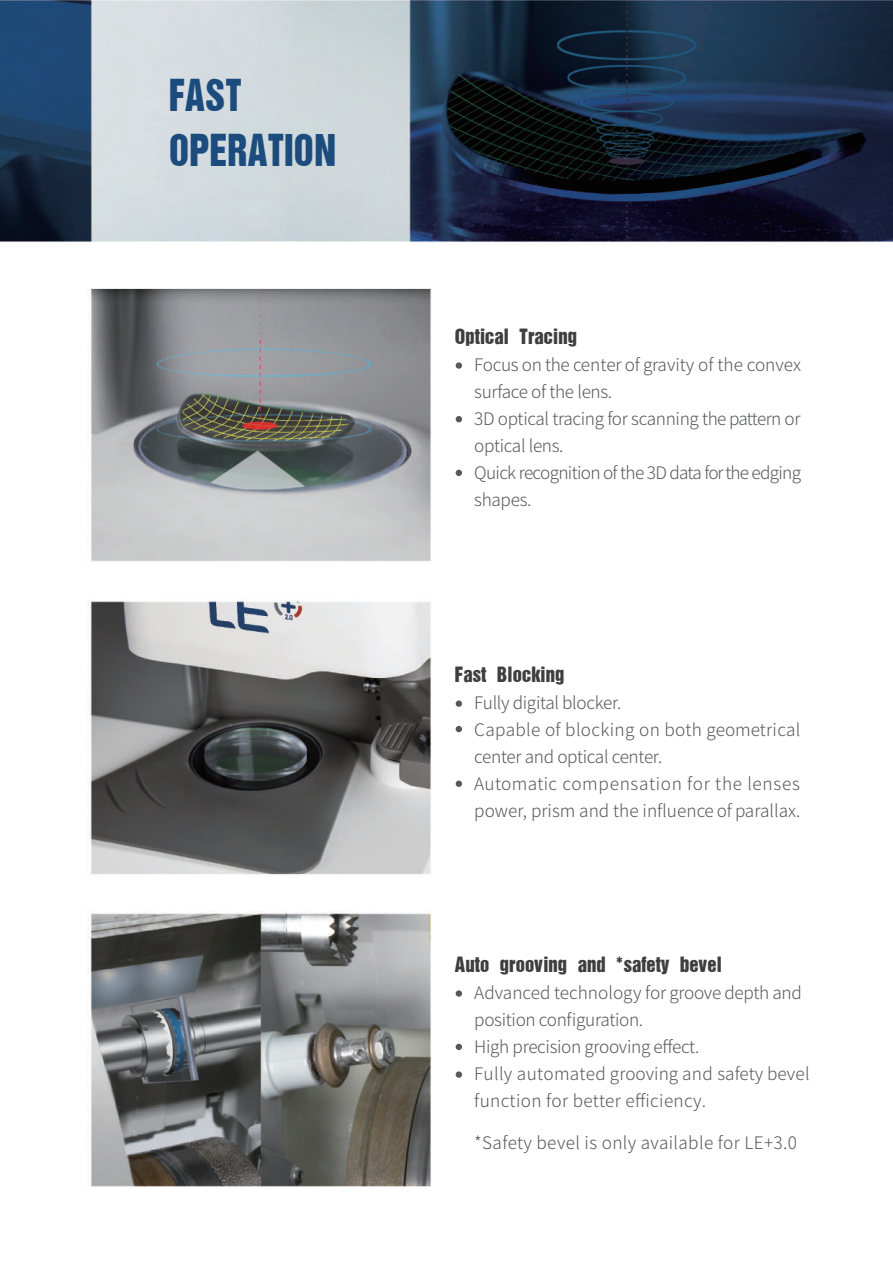
<style>
.page{position:relative;width:893px;height:1263px;background:#fff}
.page>*{position:absolute;margin:0;border:0;box-sizing:border-box;transform-origin:0 0}
.t1{font:43.95px/54.6px "Helvetica Inserat Roman Semi B";color:#1b4c7d;scale:.89 1}
.t2{font:21px "Helvetica Inserat Roman Semi B";color:#3e3e3f}
.t3{font:300 17.25px/27px "Source Han Sans CN";color:#57585a}
.t4{font:300 17.25px/27px "Source Han Sans CN";letter-spacing:-.02em;color:#57585a}
.t5{font:300 17.25px "Source Han Sans CN";letter-spacing:.02em;color:#57585a}
</style>
<div class="page">
<img style="left:0;top:0;width:893px;height:1187px">
<div style="left:456px;top:700px;width:6px;height:7px;background:#57585a;border-radius:50%"></div>
<div style="left:456px;top:780px;width:6px;height:7px;background:#57585a;border-radius:50%"></div>
<svg style="left:456px;top:726px;width:6px;height:6px"></svg>
<div style="left:456px;top:990px;width:6px;height:7px;background:#57585a;border-radius:50%"></div>
<svg style="left:456px;top:1044px;width:6px;height:6px"></svg>
<div style="left:456px;top:1071px;width:6px;height:7px;background:#57585a;border-radius:50%"></div>
<div style="left:456px;top:362px;width:6px;height:7px;background:#57585a;border-radius:50%"></div>
<svg style="left:456px;top:416px;width:6px;height:6px"></svg>
<svg style="left:456px;top:470px;width:6px;height:6px"></svg>
<h1 class="t1" style="left:169px;top:70px;width:189px">FAST<br>OPERATION</h1>
<p class="t2" style="left:455px;top:328px;width:124px">Optical Tracing</p>
<p class="t4" style="left:474px;top:352px;width:328px">Focus on the center of gravity of the convex surface of the lens.<br>3D optical tracing for scanning the pattern or optical lens.<br>Quick recognition of the 3D data for the edging shapes.</p>
<p class="t2" style="left:455px;top:666px;width:111px">Fast Blocking</p>
<p class="t3" style="left:474px;top:690px;width:328px">Fully digital blocker.<br>Capable of blocking on both geometrical center and optical center.<br>Automatic compensation for the lenses power, prism and the influence of parallax.</p>
<p class="t2" style="left:455px;top:956px;width:269px">Auto grooving and *safety bevel</p>
<p class="t3" style="left:474px;top:980px;width:337px">Advanced technology for groove depth and position configuration.<br>High precision grooving effect.<br>Fully automated grooving and safety bevel function for better efficiency.</p>
<p class="t5" style="left:474px;top:1133px;width:324px">*Safety bevel is only available for LE+3.0</p>
</div>
